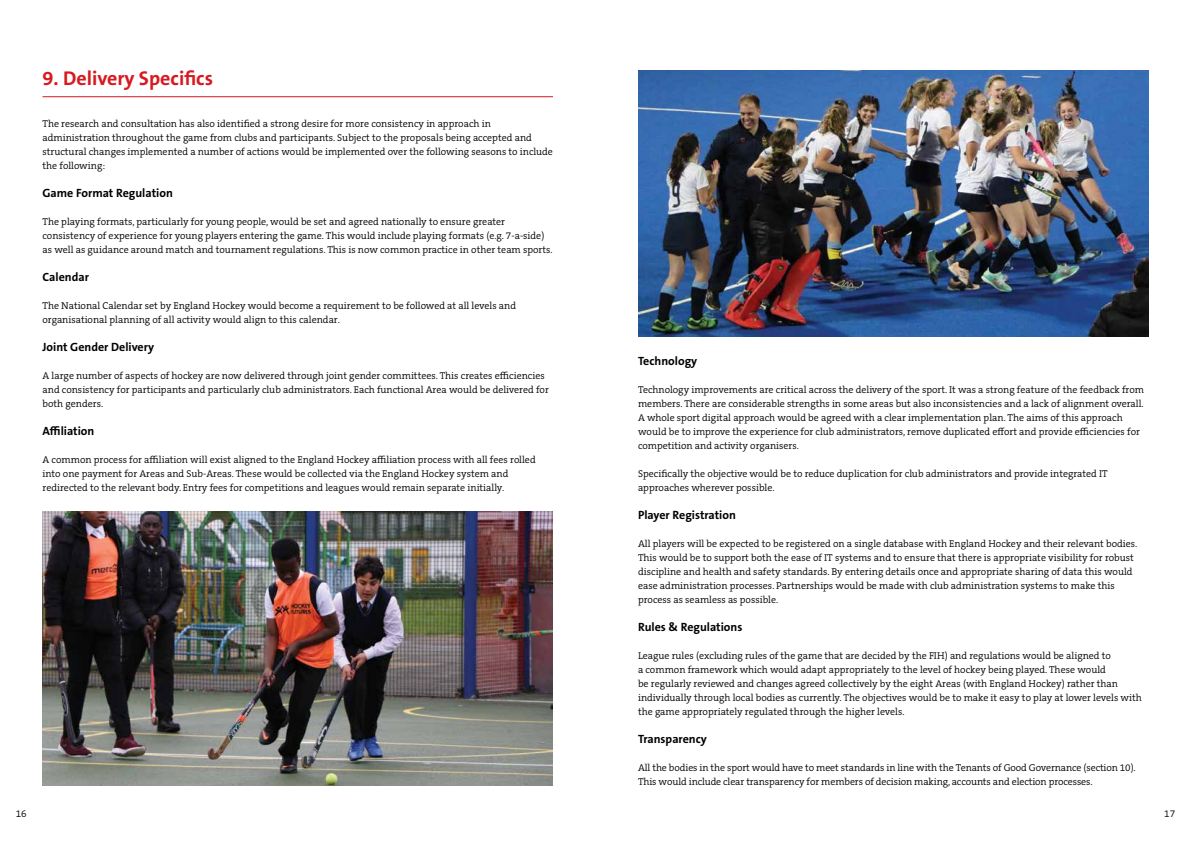
<style>
.page{position:relative;width:1191px;height:842px;background:#fff}
.page>*{position:absolute;margin:0;border:0;box-sizing:border-box;transform-origin:0 0}
.t1{font:700 20px "The Sans B W7";color:#d71920}
.t2{font:700 12px "The Sans B W7";color:#000}
.t3{font:300 10px/14px "The Serif B W4";color:#000}
.t4{font:300 10px "The Sans B W4";color:#000}
</style>
<div class="page">
<hr style="left:43px;top:96px;width:510px;height:1px;background:#d71920">
<img style="left:43px;top:512px;width:510px;height:273px">
<img style="left:638px;top:71px;width:510px;height:266px">
<h1 class="t1" style="left:43px;top:65px;width:172px">9. Delivery Specifics</h1>
<p class="t3" style="left:43px;top:117px;width:512px">The research and consultation has also identified a strong desire for more consistency in approach in administration throughout the game from clubs and participants. Subject to the proposals being accepted and structural changes implemented a number of actions would be implemented over the following seasons to include the following:</p>
<p class="t2" style="left:43px;top:185px;width:132px">Game Format Regulation</p>
<p class="t3" style="left:43px;top:215px;width:512px">The playing formats, particularly for young people, would be set and agreed nationally to ensure greater consistency of experience for young players entering the game. This would include playing formats (e.g. 7-a-side) as well as guidance around match and tournament regulations. This is now common practice in other team sports.</p>
<p class="t2" style="left:43px;top:269px;width:48px">Calendar</p>
<p class="t3" style="left:43px;top:299px;width:475px">The National Calendar set by England Hockey would become a requirement to be followed at all levels and organisational planning of all activity would align to this calendar.</p>
<p class="t2" style="left:43px;top:339px;width:113px">Joint Gender Delivery</p>
<p class="t3" style="left:43px;top:369px;width:508px">A large number of aspects of hockey are now delivered through joint gender committees. This creates efficiencies and consistency for participants and particularly club administrators. Each functional Area would be delivered for both genders.</p>
<p class="t2" style="left:43px;top:423px;width:53px">Affiliation</p>
<p class="t3" style="left:43px;top:453px;width:495px">A common process for affiliation will exist aligned to the England Hockey affiliation process with all fees rolled into one payment for Areas and Sub-Areas. These would be collected via the England Hockey system and redirected to the relevant body. Entry fees for competitions and leagues would remain separate initially.</p>
<p class="t2" style="left:638px;top:353px;width:61px">Technology</p>
<p class="t3" style="left:638px;top:383px;width:507px">Technology improvements are critical across the delivery of the sport. It was a strong feature of the feedback from members. There are considerable strengths in some areas but also inconsistencies and a lack of alignment overall.<br>A whole sport digital approach would be agreed with a clear implementation plan. The aims of this approach would be to improve the experience for club administrators, remove duplicated effort and provide efficiencies for competition and activity organisers.</p>
<p class="t3" style="left:638px;top:467px;width:471px">Specifically the objective would be to reduce duplication for club administrators and provide integrated IT approaches wherever possible.</p>
<p class="t2" style="left:638px;top:507px;width:99px">Player Registration</p>
<p class="t3" style="left:638px;top:537px;width:501px">All players will be expected to be registered on a single database with England Hockey and their relevant bodies.<br>This would be to support both the ease of IT systems and to ensure that there is appropriate visibility for robust discipline and health and safety standards. By entering details once and appropriate sharing of data this would ease administration processes. Partnerships would be made with club administration systems to make this process as seamless as possible.</p>
<p class="t2" style="left:638px;top:619px;width:106px">Rules &amp; Regulations</p>
<p class="t3" style="left:638px;top:649px;width:505px">League rules (excluding rules of the game that are decided by the FIH) and regulations would be aligned to<br>a common framework which would adapt appropriately to the level of hockey being played. These would<br>be regularly reviewed and changes agreed collectively by the eight Areas (with England Hockey) rather than individually through local bodies as currently. The objectives would be to make it easy to play at lower levels with the game appropriately regulated through the higher levels.</p>
<p class="t2" style="left:638px;top:731px;width:70px">Transparency</p>
<p class="t3" style="left:638px;top:761px;width:499px">All the bodies in the sport would have to meet standards in line with the Tenants of Good Governance (section 10).<br>This would include clear transparency for members of decision making, accounts and election processes.</p>
<p class="t4" style="left:16px;top:807px;width:12px">16</p>
<p class="t4" style="left:1164px;top:807px;width:12px">17</p>
</div>
